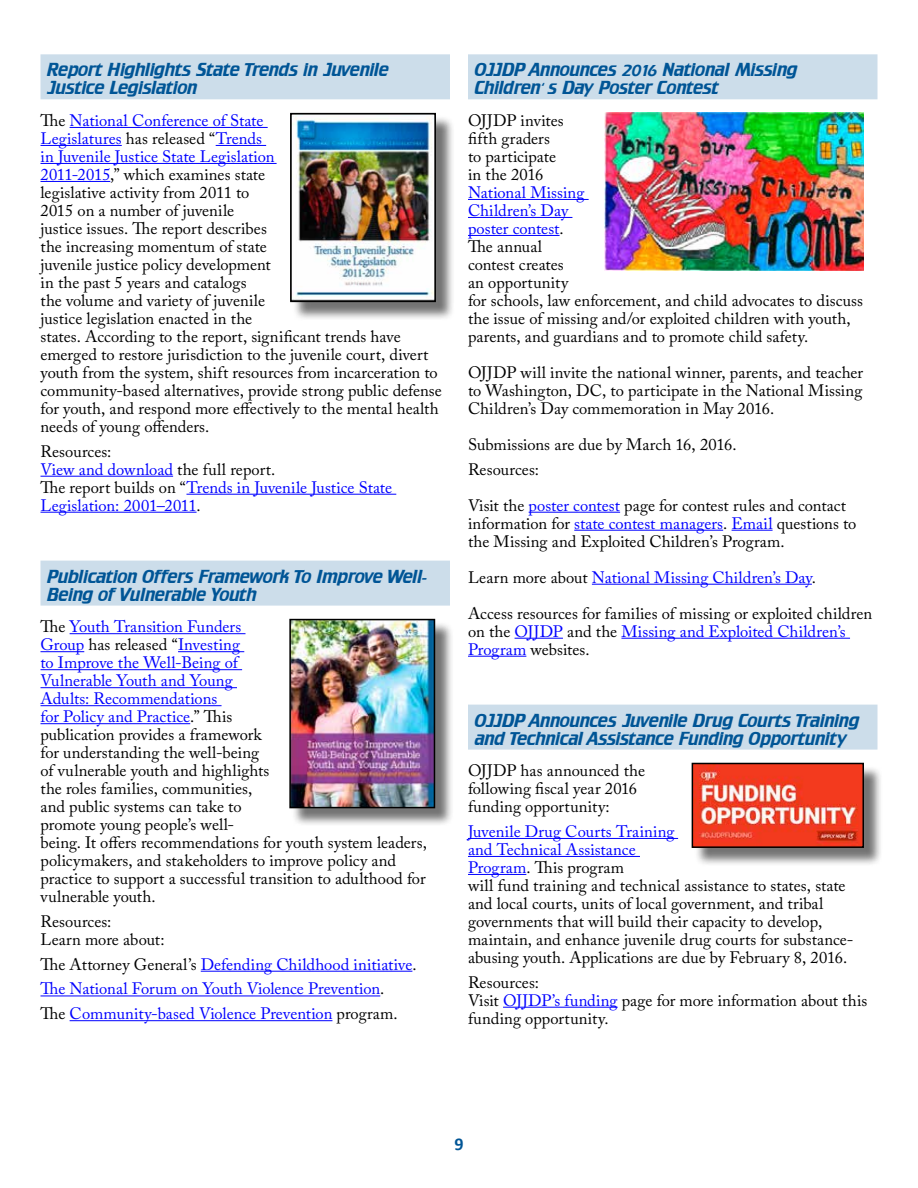
<style>
.page{position:relative;width:918px;height:1188px;background:#fff}
.page>*{position:absolute;margin:0;border:0;box-sizing:border-box;transform-origin:0 0}
.t1{font:700 18px "Calibri";color:#005596}
.t2{font:16.5px/18px "Adobe Caslon Pro";color:#000}
.t3{font:16.5px/18px "Adobe Caslon Pro";color:#00f}
.t4{font:16.5px/18px "Critic Italic TT";letter-spacing:-.01em;color:#005596}
.s1{color:#00f}
.s2{color:#000}
</style>
<div class="page">
<div style="left:40px;top:54px;width:410px;height:45px;background:#ccddea"></div>
<hr style="left:70px;top:127px;width:198px;height:1px;background:#00f">
<hr style="left:40px;top:145px;width:82px;height:1px;background:#00f">
<hr style="left:216px;top:145px;width:50px;height:1px;background:#00f">
<hr style="left:40px;top:163px;width:237px;height:1px;background:#00f">
<hr style="left:40px;top:181px;width:70px;height:1px;background:#00f">
<hr style="left:40px;top:476px;width:133px;height:1px;background:#00f">
<hr style="left:186px;top:494px;width:210px;height:1px;background:#00f">
<hr style="left:40px;top:512px;width:157px;height:1px;background:#00f">
<div style="left:40px;top:561px;width:410px;height:45px;background:#ccddea"></div>
<hr style="left:70px;top:633px;width:176px;height:1px;background:#00f">
<hr style="left:40px;top:651px;width:44px;height:1px;background:#00f">
<hr style="left:178px;top:651px;width:66px;height:1px;background:#00f">
<hr style="left:40px;top:669px;width:202px;height:1px;background:#00f">
<hr style="left:40px;top:687px;width:197px;height:1px;background:#00f">
<hr style="left:40px;top:705px;width:182px;height:1px;background:#00f">
<hr style="left:40px;top:723px;width:150px;height:1px;background:#00f">
<hr style="left:201px;top:971px;width:211px;height:1px;background:#00f">
<hr style="left:40px;top:996px;width:340px;height:1px;background:#00f">
<hr style="left:70px;top:1020px;width:262px;height:1px;background:#00f">
<div style="left:468px;top:54px;width:410px;height:45px;background:#ccddea"></div>
<hr style="left:468px;top:199px;width:121px;height:1px;background:#00f">
<hr style="left:468px;top:217px;width:104px;height:1px;background:#00f">
<hr style="left:468px;top:235px;width:92px;height:1px;background:#00f">
<hr style="left:529px;top:512px;width:91px;height:1px;background:#00f">
<hr style="left:574px;top:530px;width:149px;height:1px;background:#00f">
<hr style="left:732px;top:530px;width:41px;height:1px;background:#00f">
<hr style="left:592px;top:584px;width:220px;height:1px;background:#00f">
<hr style="left:515px;top:638px;width:48px;height:1px;background:#00f">
<hr style="left:621px;top:638px;width:229px;height:1px;background:#00f">
<hr style="left:468px;top:656px;width:58px;height:1px;background:#00f">
<div style="left:468px;top:705px;width:410px;height:45px;background:#ccddea"></div>
<hr style="left:468px;top:838px;width:210px;height:1px;background:#00f">
<hr style="left:468px;top:856px;width:172px;height:1px;background:#00f">
<hr style="left:468px;top:874px;width:58px;height:1px;background:#00f">
<hr style="left:503px;top:1007px;width:115px;height:1px;background:#00f">
<div style="left:292px;top:115px;width:163px;height:206px;background:#000;opacity:.55"></div>
<img style="left:293px;top:116px;width:140px;height:183px">
<div style="left:290px;top:113px;width:146px;height:189px;border:2px solid #000"></div>
<div style="left:292px;top:621px;width:162px;height:206px;background:#000;opacity:.55"></div>
<img style="left:292px;top:622px;width:140px;height:183px">
<div style="left:289px;top:619px;width:146px;height:189px;border:2px solid #000"></div>
<img style="left:604px;top:113px;width:260px;height:157px">
<div style="left:694px;top:765px;width:189px;height:102px;background:#000;opacity:.55"></div>
<img style="left:695px;top:766px;width:166px;height:79px">
<div style="left:692px;top:763px;width:172px;height:85px;border:2px solid #000"></div>
<p class="t4" style="left:47px;top:60px;width:343px">Report Highlights State Trends in Juvenile<br>Justice Legislation</p>
<p class="t2" style="left:41px;top:111px;width:403px">The <span class="s1">National Conference of State<br>Legislatures</span> has released “<span class="s1">Trends<br>in Juvenile Justice State Legislation<br>2011-2015</span>,” which examines state<br>legislative activity from 2011 to<br>2015 on a number of juvenile<br>justice issues. The report describes<br>the increasing momentum of state<br>juvenile justice policy development<br>in the past 5 years and catalogs<br>the volume and variety of juvenile<br>justice legislation enacted in the<br>states. According to the report, significant trends have emerged to restore jurisdiction to the juvenile court, divert youth from the system, shift resources from incarceration to community-based alternatives, provide strong public defense for youth, and respond more effectively to the mental health needs of young offenders.</p>
<p class="t3" style="left:41px;top:442px;width:353px"><span class="s2">Resources:<br></span>View and download <span class="s2">the full report.<br>The report builds on “</span>Trends in Juvenile Justice State<br>Legislation: 2001–2011<span class="s2">.</span></p>
<p class="t4" style="left:47px;top:567px;width:381px">Publication Offers Framework To Improve Well-<br>Being of Vulnerable Youth</p>
<p class="t2" style="left:41px;top:617px;width:388px">The <span class="s1">Youth Transition Funders<br>Group</span> has released “<span class="s1">Investing<br>to Improve the Well-Being of<br>Vulnerable Youth and Young<br>Adults: Recommendations<br>for Policy and Practice</span>.” This<br>publication provides a framework<br>for understanding the well-being<br>of vulnerable youth and highlights<br>the roles families, communities,<br>and public systems can take to<br>promote young people’s well-<br>being. It offers recommendations for youth system leaders, policymakers, and stakeholders to improve policy and practice to support a successful transition to adulthood for vulnerable youth.</p>
<p class="t2" style="left:41px;top:912px;width:126px">Resources:<br>Learn more about:</p>
<p class="t3" style="left:41px;top:952px;width:378px;line-height:24.8px"><span class="s2">The Attorney General’s</span> Defending Childhood initiative<span class="s2">.<br></span>The National Forum on Youth Violence Prevention<span class="s2">.<br>The</span> Community-based Violence Prevention <span class="s2">program.</span></p>
<p class="t4" style="left:475px;top:60px;width:324px">OJJDP Announces 2016 National Missing<br>Children’s Day Poster Contest</p>
<p class="t2" style="left:468px;top:111px;width:97px">OJJDP invites fifth graders to participate in the 2016</p>
<p class="t2" style="left:468px;top:183px;width:397px"><span class="s1">National Missing<br>Children’s Day<br>poster contest</span>.<br>The annual<br>contest creates<br>an opportunity<br>for schools, law enforcement, and child advocates to discuss the issue of missing and/or exploited children with youth, parents, and guardians and to promote child safety.</p>
<p class="t2" style="left:468px;top:363px;width:397px;text-align:justify">OJJDP will invite the national winner, parents, and teacher to Washington, DC, to participate in the National Missing Children’s Day commemoration in May 2016.</p>
<p class="t2" style="left:468px;top:432px;width:270px;line-height:24.8px">Submissions are due by March 16, 2016.<br>Resources:</p>
<p class="t2" style="left:468px;top:496px;width:390px">Visit the <span class="s1">poster contest</span> page for contest rules and contact information for <span class="s1">state contest managers</span>. <span class="s1">Email</span> questions to the Missing and Exploited Children’s Program.</p>
<p class="t2" style="left:468px;top:559px;width:406px;line-height:36px">Learn more about <span class="s1">National Missing Children’s Day</span>.<br>Access resources for families of missing or exploited children</p>
<p class="t3" style="left:468px;top:622px;width:379px"><span class="s2">on the</span> OJJDP <span class="s2">and the</span> Missing and Exploited Children’s<br>Program <span class="s2">websites.</span></p>
<p class="t4" style="left:475px;top:711px;width:386px">OJJDP Announces Juvenile Drug Courts Training and Technical Assistance Funding Opportunity</p>
<p class="t2" style="left:468px;top:761px;width:179px">OJJDP has announced the following fiscal year 2016 funding opportunity:</p>
<p class="t2" style="left:468px;top:822px;width:387px"><span class="s1">Juvenile Drug Courts Training<br>and Technical Assistance<br>Program</span>. This program<br>will fund training and technical assistance to states, state and local courts, units of local government, and tribal governments that will build their capacity to develop, maintain, and enhance juvenile drug courts for substance&shy;abusing youth. Applications are due by February 8, 2016.</p>
<p class="t2" style="left:468px;top:973px;width:401px">Resources:<br>Visit <span class="s1">OJJDP’s funding</span> page for more information about this funding opportunity.</p>
<p class="t1" style="left:454px;top:1132px;width:11px">9</p>
</div>
